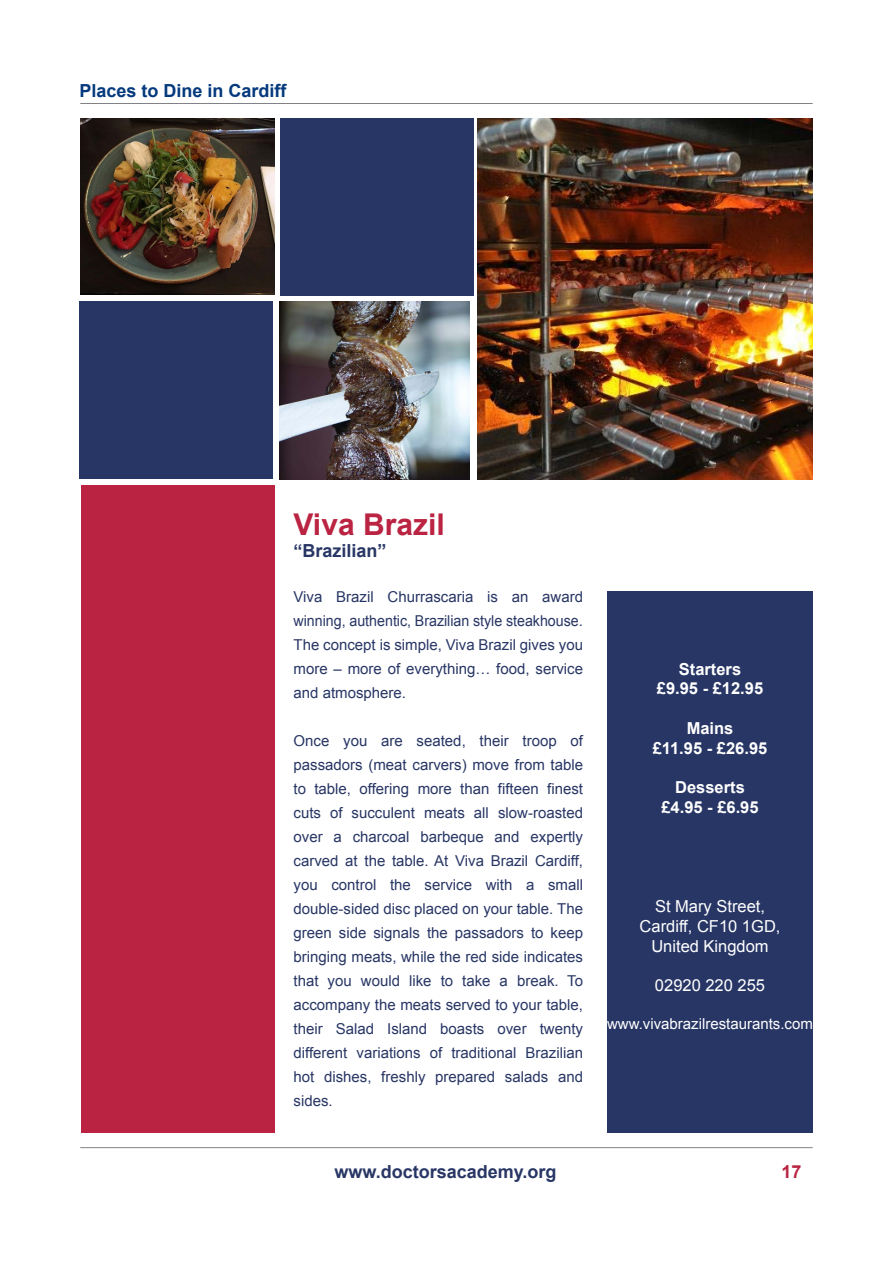
<style>
.page{position:relative;width:893px;height:1263px;background:#fff}
.page>*{position:absolute;margin:0;border:0;box-sizing:border-box;transform-origin:0 0}
.t1{font:700 30px "Arial";color:#ba2442}
.t2{font:700 18px "Arial";color:#283665}
.t3{font:700 18px "Arial";color:#04397d}
.t4{font:700 18px "Arial";color:#ba2442}
.t5{font:700 16.5px/19.8px "Arial";color:#fff;text-align:center}
.t6{font:16.5px/19.8px "Arial";color:#fff;text-align:center}
.t7{font:15px/24px "Arial";color:#283665;text-align:justify}
.t8{font:15px "Arial";color:#fff}
</style>
<div class="page">
<img style="left:80px;top:118px;width:194px;height:177px">
<div style="left:280px;top:118px;width:193px;height:178px;background:#283665"></div>
<div style="left:80px;top:301px;width:193px;height:178px;background:#283665"></div>
<img style="left:280px;top:301px;width:190px;height:178px">
<hr style="left:80px;top:103px;width:733px;height:1px;background:#808285">
<hr style="left:80px;top:1147px;width:733px;height:1px;background:#808285">
<div style="left:81px;top:486px;width:193px;height:647px;background:#ba2442"></div>
<div style="left:607px;top:591px;width:206px;height:542px;background:#283665"></div>
<img style="left:478px;top:118px;width:335px;height:361px">
<p class="t3" style="left:80px;top:78px;width:209px">Places to Dine in Cardiff</p>
<h1 class="t1" style="left:294px;top:505px;width:153px">Viva Brazil</h1>
<p class="t2" style="left:294px;top:538px;width:95px">“Brazilian”</p>
<p class="t7" style="left:294px;top:585px;width:291px">Viva Brazil Churrascaria is an award winning, authentic, Brazilian style steakhouse.<br>The concept is simple, Viva Brazil gives you more – more of everything… food, service and atmosphere.</p>
<p class="t7" style="left:294px;top:729px;width:291px">Once you are seated, their troop of passadors (meat carvers) move from table to table, offering more than fifteen finest cuts of succulent meats all slow-roasted over a charcoal barbeque and expertly carved at the table. At Viva Brazil Cardiff, you control the service with a small double-sided disc placed on your table. The green side signals the passadors to keep bringing meats, while the red side indicates that you would like to take a break. To accompany the meats served to your table, their Salad Island boasts over twenty different variations of traditional Brazilian hot dishes, freshly prepared salads and sides.</p>
<p class="t5" style="left:657px;top:659px;width:108px">Starters £9.95 - £12.95</p>
<p class="t5" style="left:653px;top:719px;width:116px">Mains<br>£11.95 - £26.95</p>
<p class="t5" style="left:661px;top:778px;width:99px">Desserts £4.95 - £6.95</p>
<p class="t6" style="left:640px;top:897px;width:142px">St Mary Street,<br>Cardiff, CF10 1GD,<br>United Kingdom</p>
<p class="t6" style="left:655px;top:976px;width:112px">02920 220 255</p>
<p class="t8" style="left:607px;top:1014px;width:207px">www.vivabrazilrestaurants.com</p>
<p class="t2" style="left:334px;top:1159px;width:224px">www.doctorsacademy.org</p>
<p class="t4" style="left:781px;top:1159px;width:22px">17</p>
</div>
